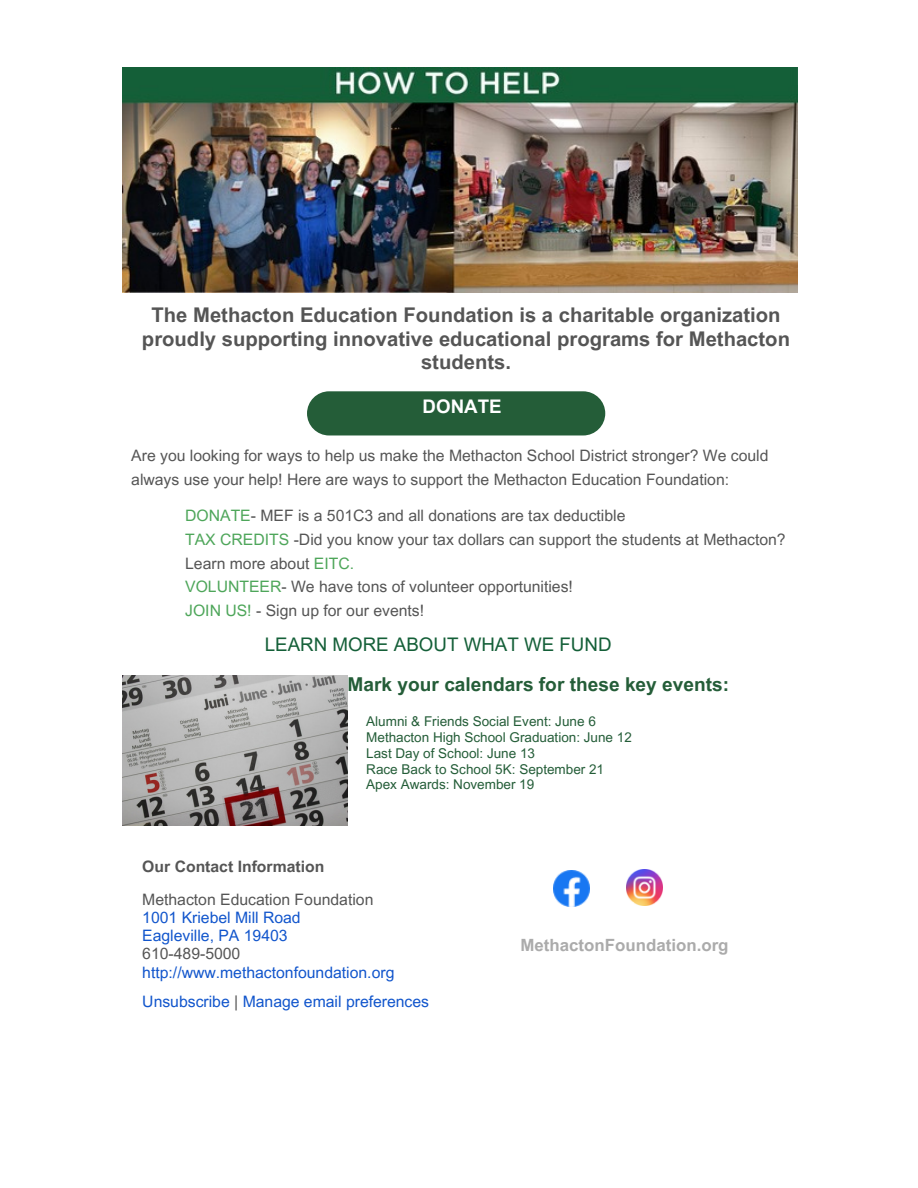
<style>
.page{position:relative;width:918px;height:1188px;background:#fff}
.page>*{position:absolute;margin:0;border:0;box-sizing:border-box;transform-origin:0 0}
.t1{font:700 20.25px/23.7px "Arial MT Pro";color:#555;text-align:center}
.t2{font:700 19.2px "Arial MT Pro";color:#245d38}
.t3{font:18.75px "Arial MT Pro";color:#145f38}
.t4{font:700 18.75px "Arial MT Pro";color:#fff}
.t5{font:700 16.8px "Arial MT Pro";color:#ababab}
.t6{font:15.75px/23.7px "Arial MT Pro";color:#555}
.t7{font:15.75px/18.3px "Arial MT Pro";color:#15c}
.t8{font:700 15.75px "Arial MT Pro";color:#555}
.t9{font:13.5px/15.8px "Arial MT Pro";color:#245d38}
.s1{color:#4ea65a}
.s2{color:#555}
</style>
<div class="page">
<img style="left:123px;top:68px;width:675px;height:224px">
<img style="left:123px;top:676px;width:225px;height:149px">
<img style="left:554px;top:871px;width:36px;height:36px">
<img style="left:627px;top:869px;width:36px;height:36px">
<div style="left:307px;top:391px;width:298px;height:44px;background:#245d38;border-radius:22px"></div>
<p class="t1" style="left:142px;top:306px;width:650px">The Methacton Education Foundation is a charitable organization proudly supporting innovative educational programs for Methacton students.</p>
<h1 class="t4" style="left:423px;top:399px;width:81px">DONATE</h1>
<h5 class="t6" style="left:131px;top:446px;width:639px">Are you looking for ways to help us make the Methacton School District stronger? We could always use your help! Here are ways to support the Methacton Education Foundation:</h5>
<h2 class="t6" style="left:185px;top:506px;width:602px"><span class="s1">DONATE</span>- MEF is a 501C3 and all donations are tax deductible<br><span class="s1">TAX CREDITS</span> -Did you know your tax dollars can support the students at Methacton?<br>Learn more about <span class="s1">EITC.<br>VOLUNTEER</span>- We have tons of volunteer opportunities!<br><span class="s1">JOIN US!</span> - Sign up for our events!</h2>
<h5 class="t3" style="left:265px;top:637px;width:348px">LEARN MORE ABOUT WHAT WE FUND</h5>
<p class="t2" style="left:348px;top:677px;width:383px">Mark your calendars for these key events:</p>
<h3 class="t9" style="left:366px;top:715px;width:267px">Alumni &amp; Friends Social Event: June 6<br>Methacton High School Graduation: June 12<br>Last Day of School: June 13<br>Race Back to School 5K: September 21<br>Apex Awards: November 19</h3>
<p class="t8" style="left:142px;top:861px;width:184px">Our Contact Information</p>
<h3 class="t7" style="left:142px;top:892px;width:254px"><span class="s2">Methacton Education Foundation<br></span>1001 Kriebel Mill Road<br>Eagleville, PA 19403<br><span class="s2">610-489-5000 </span>http://www.methactonfoundation.org</h3>
<h3 class="t7" style="left:142px;top:994px;width:288px">Unsubscribe <span class="s2">|</span> Manage email preferences</h3>
<h4 class="t5" style="left:520px;top:939px;width:210px">MethactonFoundation.org</h4>
</div>
